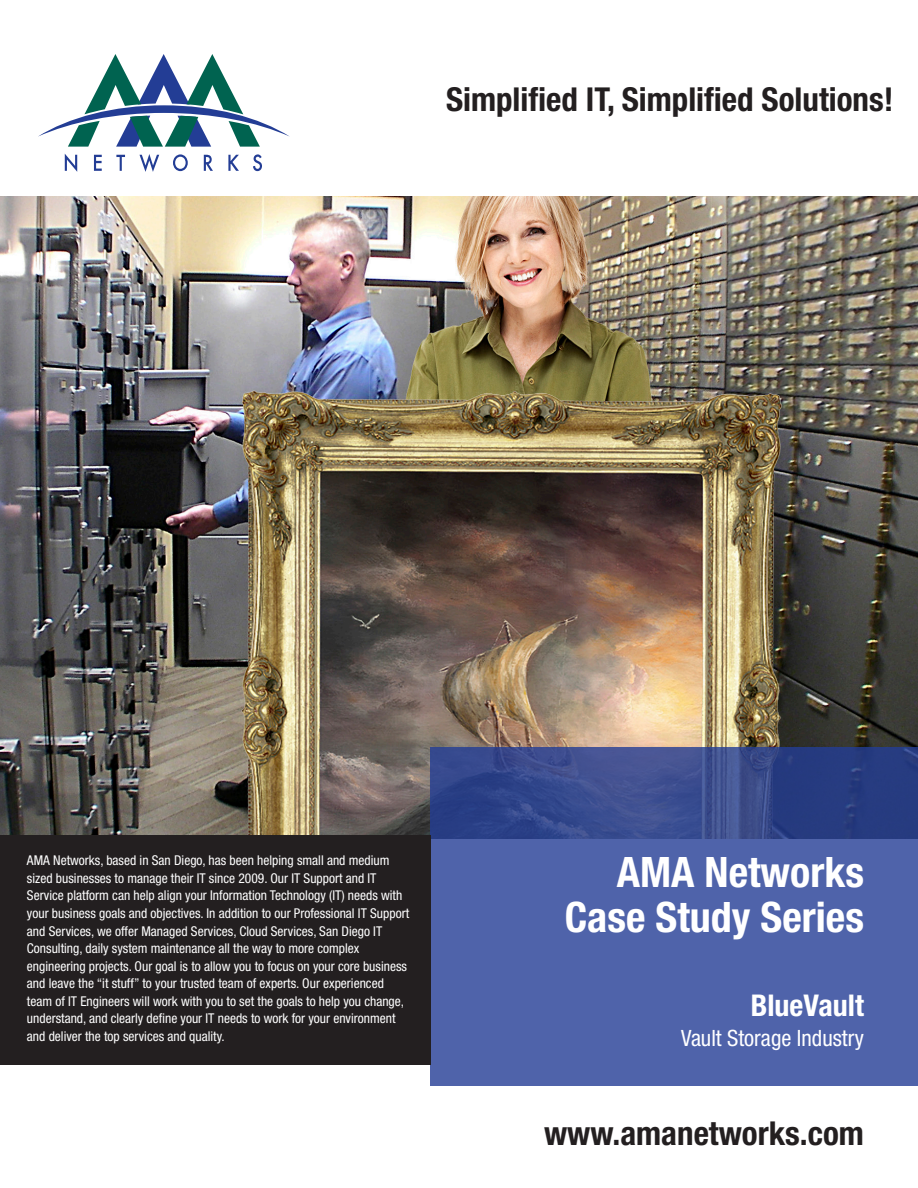
<style>
.page{position:relative;width:918px;height:1188px;background:#fff}
.page>*{position:absolute;margin:0;border:0;box-sizing:border-box;transform-origin:0 0}
.t1{font:700 condensed 42px "Helvetica Neue LT Std";color:#fff}
.Website_address{font:700 condensed 33px "Helvetica Neue LT Std";color:#231f20}
.SUB_TITLE_4{font:700 condensed 33px "Helvetica Neue LT Std";color:#231f20}
.t2{font:700 condensed 30px "Helvetica Neue LT Std";color:#fff}
.t3{font:condensed 22.5px "Helvetica Neue LT Std";color:#fff}
.t4{font:condensed 13.5px/17.5px "Helvetica Neue LT Std";color:#fff}
</style>
<div class="page">
<img style="left:0;top:197px;width:918px;height:638px">
<svg style="left:430px;top:748px;width:488px;height:338px;background:#475ba1"></svg>
<div style="left:0;top:835px;width:430px;height:230px;background:#231f20"></div>
<svg style="left:38px;top:54px;width:252px;height:93px"></svg>
<svg style="left:65px;top:154px;width:12px;height:18px"></svg>
<svg style="left:94px;top:155px;width:8px;height:16px"></svg>
<svg style="left:116px;top:155px;width:9px;height:16px"></svg>
<svg style="left:140px;top:154px;width:19px;height:18px"></svg>
<svg style="left:173px;top:154px;width:15px;height:17px"></svg>
<svg style="left:204px;top:155px;width:9px;height:16px"></svg>
<svg style="left:228px;top:155px;width:11px;height:16px"></svg>
<svg style="left:253px;top:154px;width:9px;height:17px"></svg>
<p class="Website_address" style="left:446px;top:79px;width:449px">Simplified IT, Simplified Solutions!</p>
<p class="t4" style="left:27px;top:852px;width:384px">AMA Networks, based in San Diego, has been helping small and medium sized businesses to manage their IT since 2009. Our IT Support and IT Service platform can help align your Information Technology (IT) needs with your business goals and objectives. In addition to our Professional IT Support and Services, we offer Managed Services, Cloud Services, San Diego IT Consulting, daily system maintenance all the way to more complex engineering projects. Our goal is to allow you to focus on your core business and leave the “it stuff” to your trusted team of experts. Our experienced team of IT Engineers will work with you to set the goals to help you change, understand, and clearly define your IT needs to work for your environment and deliver the top services and quality.</p>
<p class="t1" style="left:617px;top:846px;width:249px">AMA Networks</p>
<p class="t1" style="left:565px;top:891px;width:301px">Case Study Series</p>
<p class="t2" style="left:751px;top:987px;width:115px">BlueVault</p>
<p class="t3" style="left:681px;top:1025px;width:184px">Vault Storage Industry</p>
<p class="SUB_TITLE_4" style="left:544px;top:1113px;width:321px">www.amanetworks.com</p>
</div>
